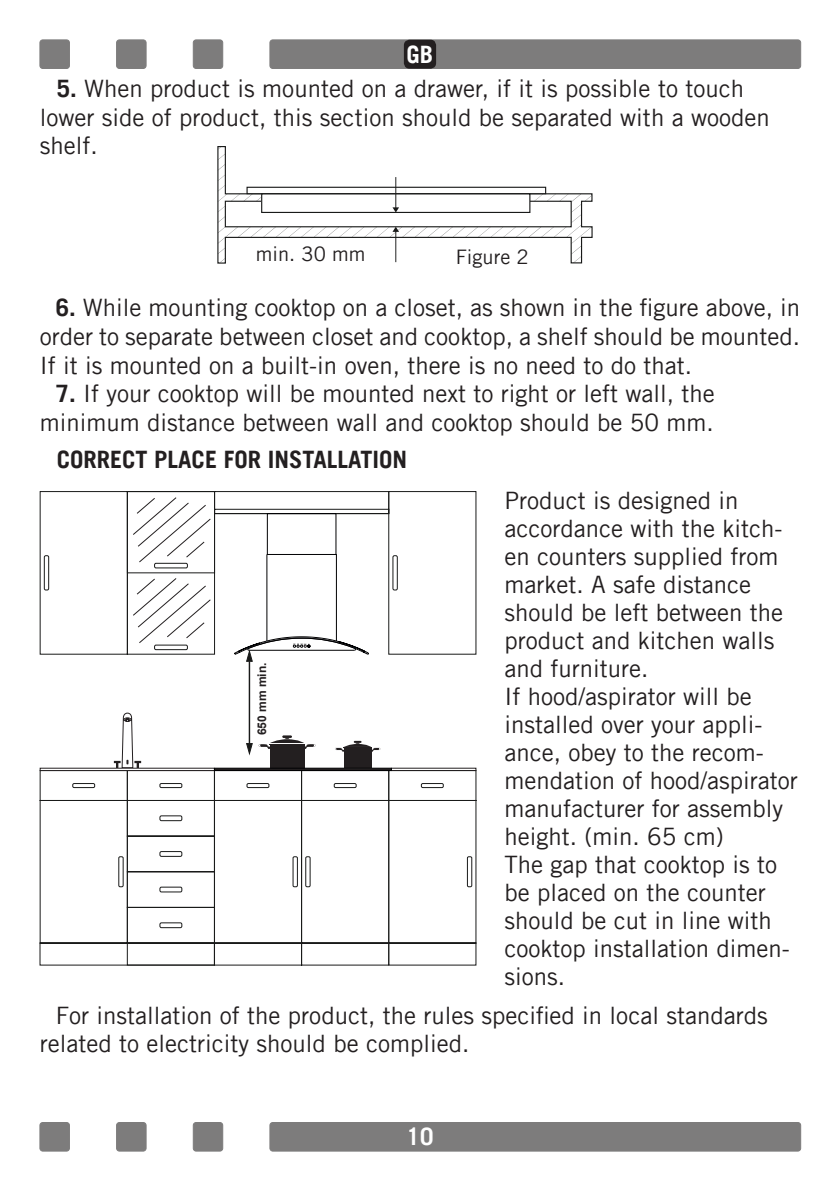
<style>
.page{position:relative;width:840px;height:1191px;background:#fff}
.page>*{position:absolute;margin:0;border:0;box-sizing:border-box;transform-origin:0 0}
.t1{font:24px/28px "Trade Gothic";color:#231f20}
.t2{font:700 24px "Trade Gothic";color:#231f20}
.t3{font:700 24px "Trade Gothic";color:#fff}
.t4{font:20px "Trade Gothic";color:#231f20}
.t5{font:700 12px "Arial";color:#231f20}
.s1{font-weight:700}
</style>
<div class="page">
<div style="left:270px;top:40px;width:530px;height:28px;background:#7d7c7c;border-radius:3px"></div>
<div style="left:269px;top:40px;width:531px;height:29px;border:1px solid #7d7c7c;border-radius:3px"></div>
<div style="left:40px;top:40px;width:29px;height:28px;background:#7d7c7c;border-radius:3px"></div>
<div style="left:40px;top:40px;width:30px;height:29px;border:1px solid #7d7c7c;border-radius:3px"></div>
<div style="left:193px;top:40px;width:29px;height:28px;background:#7d7c7c;border-radius:3px"></div>
<div style="left:193px;top:40px;width:30px;height:29px;border:1px solid #7d7c7c;border-radius:3px"></div>
<div style="left:116px;top:40px;width:30px;height:28px;background:#7d7c7c;border-radius:3px"></div>
<div style="left:116px;top:40px;width:30px;height:29px;border:1px solid #7d7c7c;border-radius:3px"></div>
<div style="left:270px;top:1122px;width:530px;height:29px;background:#7d7c7c;border-radius:3px"></div>
<div style="left:269px;top:1122px;width:531px;height:29px;border:1px solid #7d7c7c;border-radius:3px"></div>
<div style="left:40px;top:1122px;width:29px;height:29px;background:#7d7c7c;border-radius:3px"></div>
<div style="left:40px;top:1122px;width:30px;height:29px;border:1px solid #7d7c7c;border-radius:3px"></div>
<div style="left:193px;top:1122px;width:29px;height:29px;background:#7d7c7c;border-radius:3px"></div>
<div style="left:193px;top:1122px;width:30px;height:29px;border:1px solid #7d7c7c;border-radius:3px"></div>
<div style="left:116px;top:1122px;width:30px;height:29px;background:#7d7c7c;border-radius:3px"></div>
<div style="left:116px;top:1122px;width:30px;height:29px;border:1px solid #7d7c7c;border-radius:3px"></div>
<svg style="left:218px;top:146px;width:374px;height:117px"></svg>
<svg style="left:39px;top:491px;width:437px;height:474px"></svg>
<svg style="left:132px;top:497px;width:344px;height:274px"></svg>
<div style="left:40px;top:768px;width:174px;height:3px;border:1px solid #231f20"></div>
<div style="left:72px;top:783px;width:23px;height:5px;border:1px solid #191a19"></div>
<svg style="left:234px;top:635px;width:135px;height:27px"></svg>
<div style="left:249px;top:661px;width:1px;height:82px;border:1px solid #191a19"></div>
<svg style="left:114px;top:712px;width:278px;height:253px"></svg>
<svg style="left:388px;top:491px;width:88px;height:164px"></svg>
<div style="left:403px;top:40px;width:33px;height:29px;background:#231f20;border-radius:6px"></div>
<p class="t3" style="left:406px;top:45px;width:28px">GB</p>
<p class="t1" style="left:40px;top:75px;width:731px;line-height:28.8px;text-indent:17px"><span class="s1">5.</span> When product is mounted on a drawer, if it is possible to touch lower side of product, this section should be separated with a wooden shelf.</p>
<p class="t4" style="left:256px;top:246px;width:111px">min. 30 mm</p>
<p class="t4" style="left:455px;top:248px;width:74px">Figure 2</p>
<p class="t1" style="left:40px;top:293px;width:761px;line-height:28.8px;text-align:justify;text-indent:16px"><span class="s1">6.</span> While mounting cooktop on a closet, as shown in the figure above, in order to separate between closet and cooktop, a shelf should be mounted.<br>If it is mounted on a built-in oven, there is no need to do that.</p>
<p class="t1" style="left:40px;top:381px;width:676px;line-height:28.8px;text-align:right"><span class="s1">7.</span> If your cooktop will be mounted next to right or left wall, the minimum distance between wall and cooktop should be 50 mm.</p>
<p class="t2" style="left:57px;top:450px;width:351px">CORRECT PLACE FOR INSTALLATION</p>
<p class="t1" style="left:504px;top:488px;width:295px">Product is designed in accordance with the kitch&shy;en counters supplied from market. A safe distance should be left between the product and kitchen walls and furniture.<br>If hood/aspirator will be installed over your appli&shy;ance, obey to the recom&shy;mendation of hood/aspirator manufacturer for assembly height. (min. 65 cm)<br>The gap that cooktop is to be placed on the counter should be cut in line with cooktop installation dimen&shy;sions.</p>
<p class="t1" style="left:40px;top:1000px;width:729px;line-height:28.8px;text-indent:16px">For installation of the product, the rules specified in local standards related to electricity should be complied.</p>
<p class="t5" style="left:255px;top:735px;width:74px;rotate:-90deg">650 mm min.</p>
<p class="t3" style="left:406px;top:1127px;width:28px">10</p>
</div>
